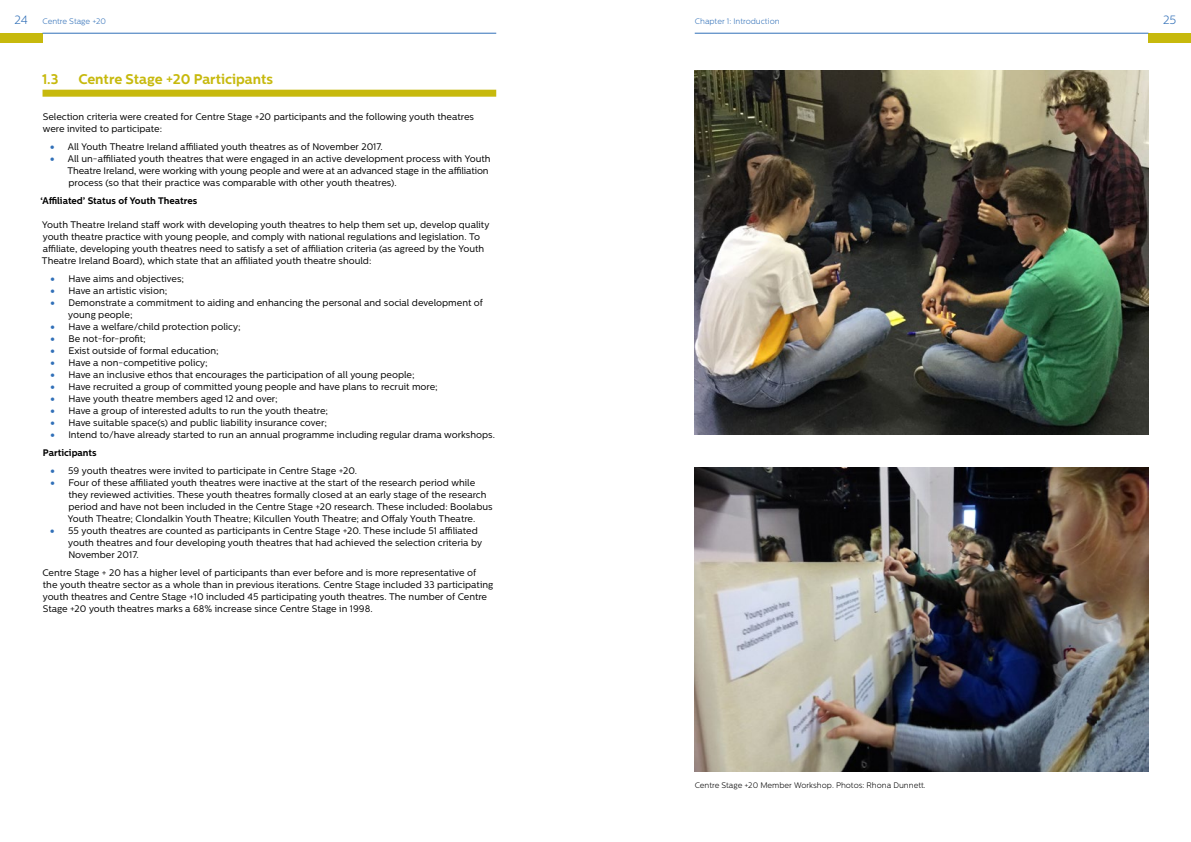
<style>
.page{position:relative;width:1191px;height:842px;background:#fff}
.page>*{position:absolute;margin:0;border:0;box-sizing:border-box;transform-origin:0 0}
.t1{font:700 14px "Centrale Sans";color:#c7b90d}
.t2{font:300 12px "Centrale Sans";color:#3170b8}
.t3{font:9.5px/12px "Centrale Sans";color:#000}
.t4{font:700 9.5px "Centrale Sans";color:#000}
.t5{font:300 8px "Centrale Sans";color:#000}
.t6{font:300 8px "Centrale Sans";color:#3170b8}
.s1{font-size:12px}
.s2{color:#3170b8}
.s3{font-weight:700}
</style>
<div class="page">
<div style="left:0;top:33px;width:43px;height:10px;background:#c7b90d"></div>
<hr style="left:43px;top:33px;width:453px;height:1px;background:#3170b8">
<div style="left:1148px;top:33px;width:43px;height:10px;background:#c7b90d"></div>
<hr style="left:694px;top:33px;width:454px;height:1px;background:#3170b8">
<div style="left:43px;top:90px;width:453px;height:7px;background:#c7b90d"></div>
<img style="left:694px;top:468px;width:454px;height:303px">
<img style="left:694px;top:71px;width:454px;height:363px">
<p class="t6" style="left:14px;top:17px;width:93px"><span class="s1">24</span> Centre Stage +20</p>
<p class="t6" style="left:694px;top:17px;width:86px">Chapter 1: Introduction</p>
<p class="t2" style="left:1163px;top:13px;width:15px">25</p>
<h1 class="t1" style="left:42px;top:71px;width:18px">1.3</h1>
<h1 class="t1" style="left:79px;top:71px;width:196px">Centre Stage +20 Participants</h1>
<p class="t3" style="left:43px;top:111px;width:433px">Selection criteria were created for Centre Stage +20 participants and the following youth theatres were invited to participate:</p>
<p class="t3" style="left:50px;top:141px;width:334px"><span class="s2">•</span> All Youth Theatre Ireland affiliated youth theatres as of November 2017.</p>
<p class="t3" style="left:67px;top:153px;width:425px;text-indent:-17px"><span class="s2">•</span> All un-affiliated youth theatres that were engaged in an active development process with Youth<br>Theatre Ireland, were working with young people and were at an advanced stage in the affiliation process (so that their practice was comparable with other youth theatres).</p>
<p class="t4" style="left:40px;top:195px;width:158px">‘Affiliated’ Status of Youth Theatres</p>
<p class="t3" style="left:42px;top:219px;width:449px">Youth Theatre Ireland staff work with developing youth theatres to help them set up, develop quality youth theatre practice with young people, and comply with national regulations and legislation. To affiliate, developing youth theatres need to satisfy a set of affiliation criteria (as agreed by the Youth Theatre Ireland Board), which state that an affiliated youth theatre should:</p>
<p class="t3" style="left:50px;top:273px;width:135px"><span class="s2">•</span> Have aims and objectives;</p>
<p class="t3" style="left:50px;top:285px;width:118px"><span class="s2">•</span> Have an artistic vision;</p>
<p class="t3" style="left:68px;top:297px;width:416px;text-indent:-18px"><span class="s2">•</span> Demonstrate a commitment to aiding and enhancing the personal and social development of young people;</p>
<p class="t3" style="left:50px;top:321px;width:192px"><span class="s2">•</span> Have a welfare/child protection policy;</p>
<p class="t3" style="left:50px;top:333px;width:97px"><span class="s2">•</span> Be not-for-profit;</p>
<p class="t3" style="left:50px;top:345px;width:170px"><span class="s2">•</span> Exist outside of formal education;</p>
<p class="t3" style="left:50px;top:357px;width:159px"><span class="s2">•</span> Have a non-competitive policy;</p>
<p class="t3" style="left:50px;top:369px;width:366px"><span class="s2">•</span> Have an inclusive ethos that encourages the participation of all young people;</p>
<p class="t3" style="left:50px;top:381px;width:389px"><span class="s2">•</span> Have recruited a group of committed young people and have plans to recruit more;</p>
<p class="t3" style="left:50px;top:393px;width:229px"><span class="s2">•</span> Have youth theatre members aged 12 and over;</p>
<p class="t3" style="left:50px;top:405px;width:279px"><span class="s2">•</span> Have a group of interested adults to run the youth theatre;</p>
<p class="t3" style="left:50px;top:417px;width:278px"><span class="s2">•</span> Have suitable space(s) and public liability insurance cover;</p>
<p class="t3" style="left:43px;top:426px;width:453px;line-height:18px;text-indent:7px"><span class="s2">•</span> Intend to/have already started to run an annual programme including regular drama workshops.<br><span class="s3">Participants</span></p>
<p class="t3" style="left:50px;top:465px;width:308px"><span class="s2">•</span> 59 youth theatres were invited to participate in Centre Stage +20.</p>
<p class="t3" style="left:68px;top:477px;width:426px;text-indent:-17px"><span class="s2">•</span> Four of these affiliated youth theatres were inactive at the start of the research period while they reviewed activities. These youth theatres formally closed at an early stage of the research period and have not been included in the Centre Stage +20 research. These included: Boolabus Youth Theatre; Clondalkin Youth Theatre; Kilcullen Youth Theatre; and Offaly Youth Theatre.</p>
<p class="t3" style="left:68px;top:525px;width:415px;text-indent:-18px"><span class="s2">•</span> 55 youth theatres are counted as participants in Centre Stage +20. These include 51 affiliated youth theatres and four developing youth theatres that had achieved the selection criteria by<br>November 2017.</p>
<p class="t3" style="left:43px;top:567px;width:452px">Centre Stage + 20 has a higher level of participants than ever before and is more representative of the youth theatre sector as a whole than in previous iterations. Centre Stage included 33 participating youth theatres and Centre Stage +10 included 45 participating youth theatres. The number of Centre Stage +20 youth theatres marks a 68% increase since Centre Stage in 1998.</p>
<p class="t5" style="left:694px;top:781px;width:232px">Centre Stage +20 Member Workshop. Photos: Rhona Dunnett.</p>
</div>
